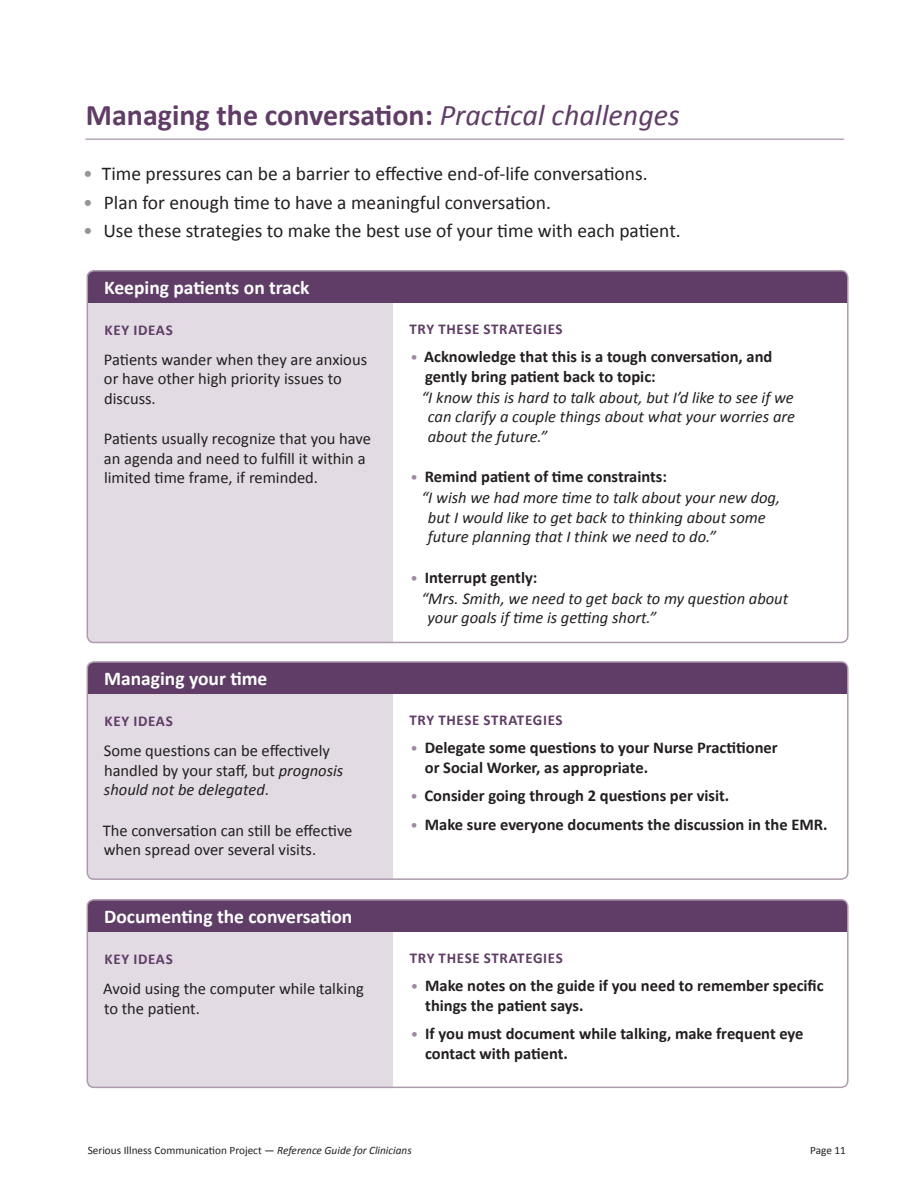
<style>
.page{position:relative;width:918px;height:1188px;background:#fff}
.page>*{position:absolute;margin:0;border:0;box-sizing:border-box;transform-origin:0 0}
.Head_1_Page{font:700 30px "Calibri";color:#603d66}
.t1{font:19.5px "Calibri";color:#231f20}
.Challenge_Section{font:700 19.5px "Calibri";color:#fff}
.t2{font:700 16.5px/19.5px "Calibri";color:#231f20}
.Ideas{font:16.5px/19.5px "Calibri";color:#231f20}
.Strat__Response{font:italic 16.5px/19.5px "Calibri";color:#231f20}
.Body_0{font:700 15px "Calibri";letter-spacing:.045em;color:#603d66}
.Cal_head{font:700 15px "Calibri";letter-spacing:.045em;color:#603d66}
.Body_0-2{font:11.25px "Calibri";color:#231f20}
.s1{font-weight:400;font-style:italic}
.s2{color:#939598}
.s3{font-style:italic}
.s4{font-weight:400;font-size:15px;color:#9d89a0}
</style>
<div class="page">
<div style="left:87px;top:303px;width:306px;height:340px;background:#e2dbe3"></div>
<div style="left:87px;top:694px;width:306px;height:186px;background:#e2dbe3"></div>
<div style="left:87px;top:932px;width:306px;height:156px;background:#e2dbe3"></div>
<div style="left:87px;top:271px;width:761px;height:32px;background:#603d66"></div>
<div style="left:87px;top:270px;width:762px;height:373px;border:2px solid #ae9baf;border-radius:7px"></div>
<div style="left:87px;top:662px;width:761px;height:32px;background:#603d66"></div>
<div style="left:87px;top:661px;width:762px;height:219px;border:2px solid #ae9baf;border-radius:7px"></div>
<div style="left:87px;top:900px;width:761px;height:32px;background:#603d66"></div>
<div style="left:87px;top:899px;width:762px;height:189px;border:2px solid #ae9baf;border-radius:7px"></div>
<hr style="left:86px;top:139px;width:758px;height:1px;background:#9d89a0">
<p class="Head_1_Page" style="left:86px;top:96px;width:595px">Managing the conversation: <span class="s1">Practical challenges</span></p>
<p class="t1" style="left:83px;top:161px;width:566px"><span class="s2">•</span> Time pressures can be a barrier to effective end-of-life conversations.</p>
<p class="t1" style="left:83px;top:190px;width:469px"><span class="s2">•</span> Plan for enough time to have a meaningful conversation.</p>
<p class="t1" style="left:83px;top:218px;width:599px"><span class="s2">•</span> Use these strategies to make the best use of your time with each patient.</p>
<p class="Challenge_Section" style="left:104px;top:275px;width:207px">Keeping patients on track</p>
<p class="Cal_head" style="left:105px;top:320px;width:70px">KEY IDEAS</p>
<p class="Ideas" style="left:104px;top:350px;width:265px">Patients wander when they are anxious or have other high priority issues to discuss.</p>
<p class="Ideas" style="left:104px;top:429px;width:268px">Patients usually recognize that you have an agenda and need to fulfill it within a limited time frame, if reminded.</p>
<p class="Challenge_Section" style="left:104px;top:666px;width:165px">Managing your time</p>
<p class="Cal_head" style="left:105px;top:712px;width:70px">KEY IDEAS</p>
<p class="Ideas" style="left:104px;top:741px;width:241px">Some questions can be effectively handled by your staff, but <span class="s3">prognosis should not be delegated</span>.</p>
<p class="Ideas" style="left:103px;top:820px;width:251px">The conversation can still be effective when spread over several visits.</p>
<p class="Challenge_Section" style="left:104px;top:904px;width:250px">Documenting the conversation</p>
<p class="Cal_head" style="left:105px;top:949px;width:70px">KEY IDEAS</p>
<p class="Ideas" style="left:103px;top:979px;width:262px">Avoid using the computer while talking to the patient.</p>
<p class="Body_0" style="left:410px;top:319px;width:155px">TRY THESE STRATEGIES</p>
<p class="t2" style="left:425px;top:347px;width:349px;text-indent:-15px"><span class="s4">•</span> Acknowledge that this is a tough conversation, and gently bring patient back to topic:</p>
<p class="Strat__Response" style="left:428px;top:387px;width:369px;text-align:justify;text-indent:-6px">“I know this is hard to talk about, but I’d like to see if we can clarify a couple things about what your worries are about the future.”</p>
<p class="t2" style="left:410px;top:467px;width:258px"><span class="s4">•</span> Remind patient of time constraints:</p>
<p class="Strat__Response" style="left:428px;top:487px;width:354px;text-indent:-6px">“I wish we had more time to talk about your new dog, but I would like to get back to thinking about some future planning that I think we need to do.”</p>
<p class="t2" style="left:410px;top:567px;width:129px"><span class="s4">•</span> Interrupt gently:</p>
<p class="Strat__Response" style="left:428px;top:588px;width:362px;text-indent:-6px">“Mrs. Smith, we need to get back to my question about your goals if time is getting short.”</p>
<p class="Body_0" style="left:410px;top:710px;width:155px">TRY THESE STRATEGIES</p>
<p class="t2" style="left:425px;top:738px;width:354px;text-indent:-14px"><span class="s4">•</span> Delegate some questions to your Nurse Practitioner or Social Worker, as appropriate.</p>
<p class="t2" style="left:410px;top:786px;width:320px"><span class="s4">•</span> Consider going through 2 questions per visit.</p>
<p class="t2" style="left:410px;top:815px;width:419px"><span class="s4">•</span> Make sure everyone documents the discussion in the EMR.</p>
<p class="Body_0" style="left:410px;top:948px;width:155px">TRY THESE STRATEGIES</p>
<p class="t2" style="left:425px;top:976px;width:400px;text-indent:-15px"><span class="s4">•</span> Make notes on the guide if you need to remember specific things the patient says.</p>
<p class="t2" style="left:425px;top:1024px;width:380px;text-indent:-14px"><span class="s4">•</span> If you must document while talking, make frequent eye contact with patient.</p>
<p class="Body_0-2" style="left:88px;top:1143px;width:326px">Serious Illness Communication Project — <span class="s3">Reference Guide for Clinicians</span></p>
<p class="Body_0-2" style="left:810px;top:1143px;width:37px">Page 11</p>
</div>
